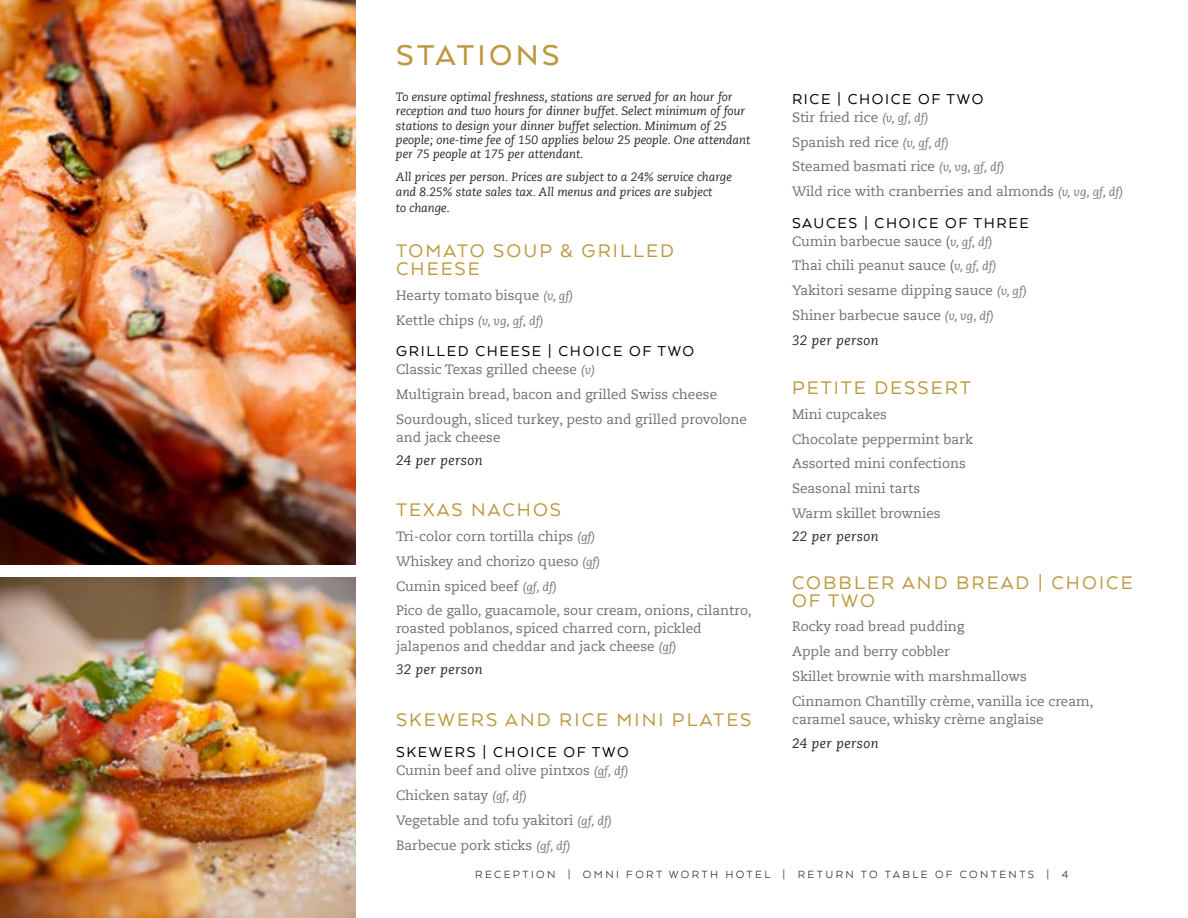
<style>
.page{position:relative;width:1188px;height:918px;background:#fff}
.page>*{position:absolute;margin:0;border:0;box-sizing:border-box;transform-origin:0 0}
.t1{font:500 33px "Arquitecta";letter-spacing:.1em;color:#bc9940}
.t2{font:21px/18px "Arquitecta";letter-spacing:.1em;color:#bc9940}
.t3{font:16.5px "Arquitecta";letter-spacing:.1em;color:#000}
.t4{font:13.5px/24.8px "Caecilia Com 55 Roman";color:#6d6e71}
.t5{font:italic 13.5px "Caecilia Com 56";letter-spacing:.03em;color:#292829}
.t6{font:italic 12px/14.4px "Caecilia Com 56";color:#292829}
.t7{font:12px "Arquitecta";letter-spacing:.2em;color:#292829}
.t8{font:italic 12px "Caecilia Com 56";color:#747678}
.s1{font-family:"Caecilia Com 56";font-style:italic;font-size:12px;color:#747678}
.s2{font-family:"Caecilia Com 55 Roman";font-style:normal;font-size:13.5px;color:#6d6e71}
</style>
<div class="page">
<img style="left:0;top:0;width:356px;height:565px">
<img style="left:0;top:578px;width:356px;height:340px">
<h1 class="t1" style="left:396px;top:35px;width:165px">STATIONS</h1>
<p class="t6" style="left:396px;top:89px;width:356px">To ensure optimal freshness, stations are served for an hour for reception and two hours for dinner buffet. Select minimum of four stations to design your dinner buffet selection. Minimum of 25 people; one-time fee of 150 applies below 25 people. One attendant per 75 people at 175 per attendant.</p>
<p class="t6" style="left:396px;top:170px;width:337px">All prices per person. Prices are subject to a 24% service charge and 8.25% state sales tax. All menus and prices are subject</p>
<p class="t6" style="left:396px;top:201px;width:55px">to change.</p>
<h2 class="t2" style="left:396px;top:241px;width:279px">TOMATO SOUP &amp; GRILLED<br>CHEESE</h2>
<p class="t4" style="left:396px;top:283px;width:179px">Hearty tomato bisque <span class="s1">(v, gf)</span></p>
<p class="t8" style="left:396px;top:313px;width:149px"><span class="s2">Kettle chips</span> (v, vg, gf, df)</p>
<p class="t3" style="left:396px;top:341px;width:300px">GRILLED CHEESE | CHOICE OF TWO</p>
<p class="t4" style="left:396px;top:357px;width:353px">Classic Texas grilled cheese <span class="s1">(v)<br></span>Multigrain bread, bacon and grilled Swiss cheese<br>Sourdough, sliced turkey, pesto and grilled provolone</p>
<p class="t4" style="left:396px;top:424px;width:106px">and jack cheese</p>
<p class="t5" style="left:396px;top:451px;width:88px">24 per person</p>
<h2 class="t2" style="left:396px;top:500px;width:167px">TEXAS NACHOS</h2>
<p class="t4" style="left:396px;top:524px;width:357px">Tri-color corn tortilla chips <span class="s1">(gf)<br></span>Whiskey and chorizo queso <span class="s1">(gf)<br></span>Cumin spiced beef <span class="s1">(gf, df)<br></span>Pico de gallo, guacamole, sour cream, onions, cilantro,</p>
<p class="t4" style="left:396px;top:619px;width:307px;line-height:18px">roasted poblanos, spiced charred corn, pickled jalapenos and cheddar and jack cheese <span class="s1">(gf)</span></p>
<p class="t5" style="left:396px;top:661px;width:88px">32 per person</p>
<h2 class="t2" style="left:396px;top:710px;width:357px">SKEWERS AND RICE MINI PLATES</h2>
<p class="t3" style="left:396px;top:742px;width:234px">SKEWERS | CHOICE OF TWO</p>
<p class="t4" style="left:396px;top:758px;width:234px">Cumin beef and olive pintxos <span class="s1">(gf, df)<br></span>Chicken satay <span class="s1">(gf, df)<br></span>Vegetable and tofu yakitori <span class="s1">(gf, df)<br></span>Barbecue pork sticks <span class="s1">(gf, df)</span></p>
<p class="t3" style="left:792px;top:89px;width:193px">RICE | CHOICE OF TWO</p>
<p class="t4" style="left:792px;top:105px;width:333px">Stir fried rice <span class="s1">(v, gf, df)<br></span>Spanish red rice <span class="s1">(v, gf, df)<br></span>Steamed basmati rice <span class="s1">(v, vg, gf, df)<br></span>Wild rice with cranberries and almonds <span class="s1">(v, vg, gf, df)</span></p>
<p class="t3" style="left:792px;top:213px;width:238px">SAUCES | CHOICE OF THREE</p>
<p class="t4" style="left:792px;top:228px;width:237px">Cumin barbecue sauce (<span class="s1">v, gf, df)<br></span>Thai chili peanut sauce (<span class="s1">v, gf, df)<br></span>Yakitori sesame dipping sauce <span class="s1">(v, gf)<br></span>Shiner barbecue sauce <span class="s1">(v, vg, df)</span></p>
<p class="t5" style="left:792px;top:331px;width:88px">32 per person</p>
<h2 class="t2" style="left:792px;top:378px;width:180px">PETITE DESSERT</h2>
<p class="t4" style="left:792px;top:402px;width:183px">Mini cupcakes<br>Chocolate peppermint bark<br>Assorted mini confections<br>Seasonal mini tarts<br>Warm skillet brownies</p>
<p class="t5" style="left:792px;top:528px;width:88px">22 per person</p>
<h2 class="t2" style="left:792px;top:573px;width:342px">COBBLER AND BREAD | CHOICE<br>OF TWO</h2>
<p class="t4" style="left:792px;top:614px;width:303px">Rocky road bread pudding<br>Apple and berry cobbler<br>Skillet brownie with marshmallows<br>Cinnamon Chantilly crème, vanilla ice cream,</p>
<p class="t4" style="left:792px;top:706px;width:253px">caramel sauce, whisky crème anglaise</p>
<p class="t5" style="left:792px;top:735px;width:88px">24 per person</p>
<p class="t7" style="left:475px;top:866px;width:20px">RECEPTION</p>
<p class="t7" style="left:568px;top:866px;width:502px">| OMNI FORT WORTH HOTEL | RETURN TO TABLE OF CONTENTS | 4</p>
</div>
